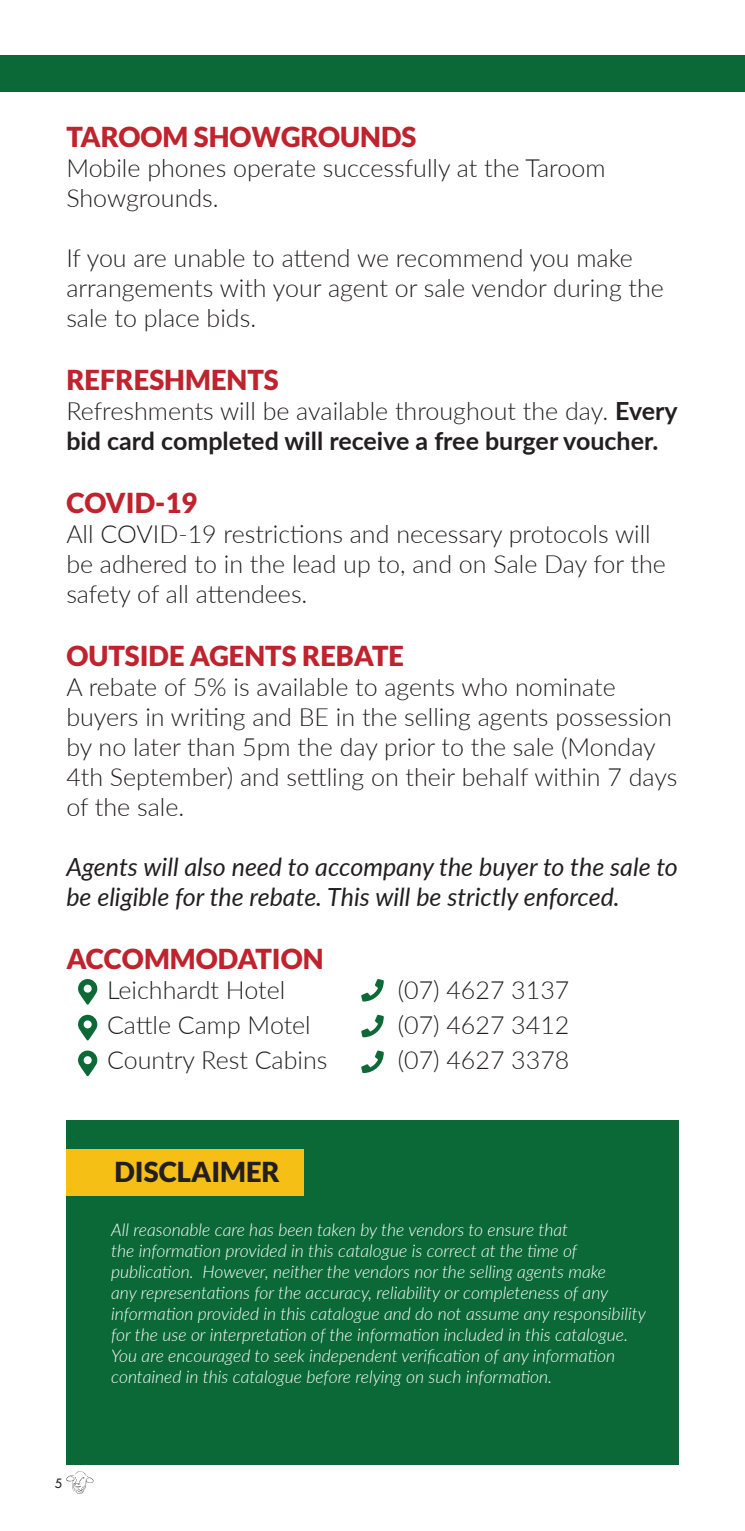
<style>
.page{position:relative;width:745px;height:1531px;background:#fff}
.page>*{position:absolute;margin:0;border:0;box-sizing:border-box;transform-origin:0 0}
.t1{font:900 27.5px "Lato";color:#bf232d}
.t2{font:900 27.5px "Lato";color:#231f20}
.t3{font:300 25px/30px "Lato";color:#231f20}
.t4{font:italic 25px/30px "Lato";color:#231f20}
.t5{font:700 25px/30.2px "Lato";color:#231f20}
.t6{font:italic 300 17.5px/21px "Lato";color:#fff}
.t7{font:12.5px "Futura";color:#231f20}
.s1{font-weight:300}
</style>
<div class="page">
<svg style="left:66px;top:1471px;width:27px;height:23px"></svg>
<div style="left:0;top:56px;width:744px;height:36px;background:#0b6938"></div>
<div style="left:66px;top:1120px;width:612px;height:344px;background:#0b6938"></div>
<div style="left:66px;top:1149px;width:238px;height:47px;background:#f5bf16"></div>
<svg style="left:78px;top:979px;width:19px;height:26px"></svg>
<svg style="left:78px;top:1015px;width:19px;height:25px"></svg>
<svg style="left:78px;top:1050px;width:19px;height:26px"></svg>
<svg style="left:361px;top:979px;width:22px;height:22px"></svg>
<svg style="left:361px;top:1015px;width:22px;height:22px"></svg>
<svg style="left:361px;top:1050px;width:22px;height:23px"></svg>
<p class="t1" style="left:66px;top:120px;width:351px">TAROOM SHOWGROUNDS</p>
<p class="t3" style="left:66px;top:152px;width:540px">Mobile phones operate successfully at the Taroom<br>Showgrounds.</p>
<p class="t3" style="left:66px;top:242px;width:598px">If you are unable to attend we recommend you make arrangements with your agent or sale vendor during the sale to place bids.</p>
<p class="t1" style="left:66px;top:363px;width:214px">REFRESHMENTS</p>
<p class="t5" style="left:66px;top:395px;width:612px"><span class="s1">Refreshments will be available throughout the day.</span> Every bid card completed will receive a free burger voucher.</p>
<p class="t1" style="left:66px;top:486px;width:132px">COVID-19</p>
<p class="t3" style="left:66px;top:518px;width:600px">All COVID-19 restrictions and necessary protocols will be adhered to in the lead up to, and on Sale Day for the safety of all attendees.</p>
<p class="t1" style="left:66px;top:639px;width:339px">OUTSIDE AGENTS REBATE</p>
<p class="t3" style="left:66px;top:671px;width:612px">A rebate of 5% is available to agents who nominate buyers in writing and BE in the selling agents possession by no later than 5pm the day prior to the sale (Monday 4th September) and settling on their behalf within 7 days of the sale.</p>
<p class="t4" style="left:66px;top:851px;width:612px">Agents will also need to accompany the buyer to the sale to be eligible for the rebate. This will be strictly enforced.</p>
<p class="t1" style="left:66px;top:942px;width:258px">ACCOMMODATION</p>
<p class="t3" style="left:107px;top:974px;width:180px">Leichhardt Hotel</p>
<p class="t3" style="left:397px;top:974px;width:173px">(07) 4627 3137</p>
<p class="t3" style="left:107px;top:1009px;width:205px">Cattle Camp Motel</p>
<p class="t3" style="left:397px;top:1009px;width:173px">(07) 4627 3412</p>
<p class="t3" style="left:107px;top:1044px;width:222px">Country Rest Cabins</p>
<p class="t3" style="left:397px;top:1044px;width:173px">(07) 4627 3378</p>
<p class="t2" style="left:114px;top:1155px;width:167px">DISCLAIMER</p>
<p class="t7" style="left:55px;top:1475px;width:9px">5</p>
<p class="t6" style="left:111px;top:1218px;width:535px">All reasonable care has been taken by the vendors to ensure that<br>the information provided in this catalogue is correct at the time of publication. However, neither the vendors nor the selling agents make<br>any representations for the accuracy, reliability or completeness of any information provided in this catalogue and do not assume any responsibility for the use or interpretation of the information included in this catalogue.<br>You are encouraged to seek independent verification of any information contained in this catalogue before relying on such information.</p>
</div>
